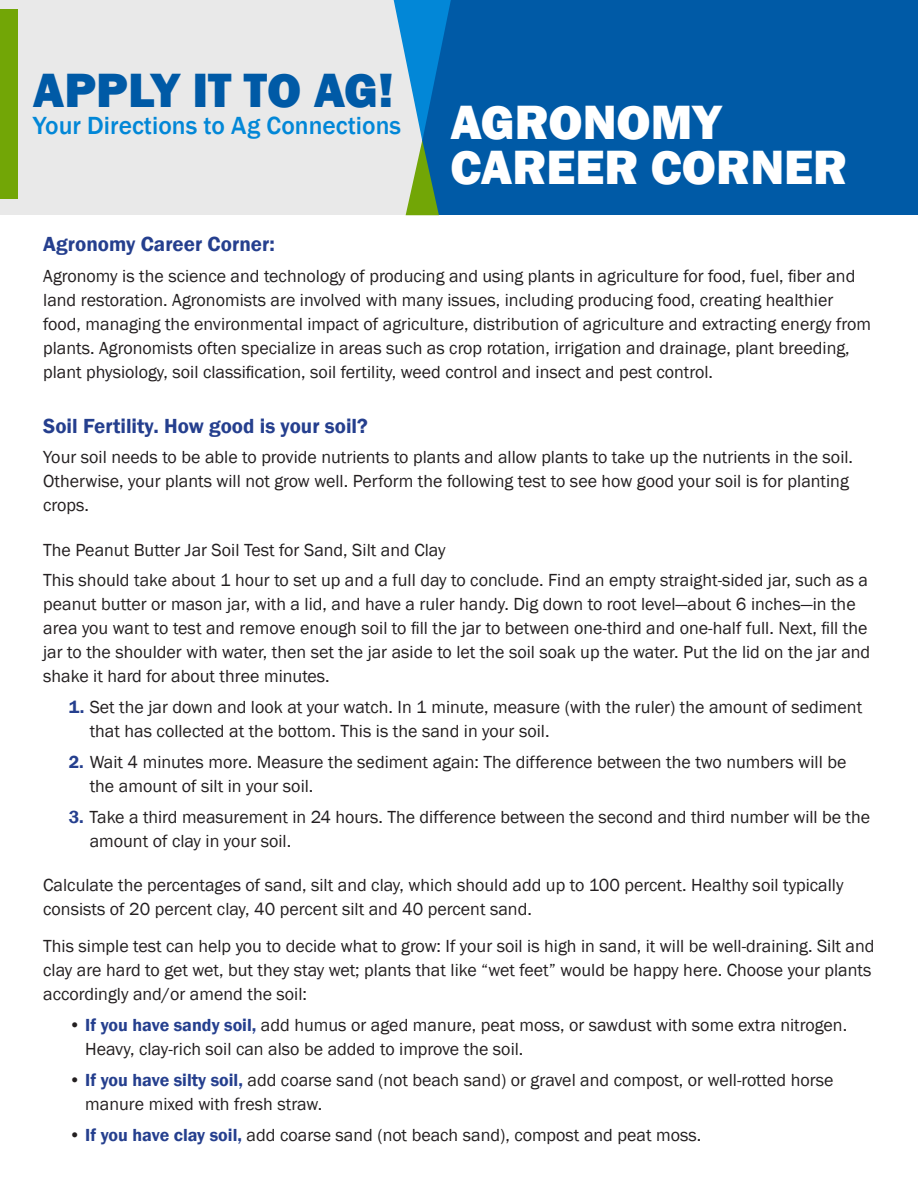
<style>
.page{position:relative;width:918px;height:1188px;background:#fff}
.page>*{position:absolute;margin:0;border:0;box-sizing:border-box;transform-origin:0 0}
.t1{font:800 49.5px "Franklin Gothic";color:#005aa6}
.t2{font:800 49.5px "Franklin Gothic";color:#fff}
.t3{font:500 25.5px "Franklin Gothic";color:#0287d7}
.t4{font:600 21px "Franklin Gothic";color:#253f8e}
.t5{font:18px/24px "Franklin Gothic";color:#231f20}
.s1{font-weight:800;font-size:49.5px;color:#fff}
.s2{font-weight:600;color:#253f8e}
</style>
<div class="page">
<div style="left:0;top:0;width:422px;height:215px;background:#e9e9e9"></div>
<div style="left:422px;top:0;width:496px;height:215px;background:#005aa6"></div>
<svg style="left:393px;top:0;width:58px;height:215px"></svg>
<div style="left:0;top:10px;width:18px;height:189px;background:#72a606"></div>
<h1 class="t1" style="left:33px;top:58px;width:362px">APPLY IT TO AG!</h1>
<p class="t3" style="left:33px;top:109px;width:690px">Your Directions to Ag Connections <span class="s1">AGRONOMY</span></p>
<p class="t2" style="left:450px;top:135px;width:398px">CAREER CORNER</p>
<p class="t4" style="left:43px;top:231px;width:233px">Agronomy Career Corner:</p>
<p class="t5" style="left:43px;top:264px;width:829px">Agronomy is the science and technology of producing and using plants in agriculture for food, fuel, fiber and land restoration. Agronomists are involved with many issues, including producing food, creating healthier food, managing the environmental impact of agriculture, distribution of agriculture and extracting energy from plants. Agronomists often specialize in areas such as crop rotation, irrigation and drainage, plant breeding, plant physiology, soil classification, soil fertility, weed control and insect and pest control.</p>
<p class="t4" style="left:43px;top:413px;width:326px">Soil Fertility. How good is your soil?</p>
<p class="t5" style="left:43px;top:446px;width:811px">Your soil needs to be able to provide nutrients to plants and allow plants to take up the nutrients in the soil.<br>Otherwise, your plants will not grow well. Perform the following test to see how good your soil is for planting crops.</p>
<p class="t5" style="left:43px;top:538px;width:404px">The Peanut Butter Jar Soil Test for Sand, Silt and Clay</p>
<p class="t5" style="left:43px;top:569px;width:829px">This should take about 1 hour to set up and a full day to conclude. Find an empty straight-sided jar, such as a peanut butter or mason jar, with a lid, and have a ruler handy. Dig down to root level—about 6 inches—in the area you want to test and remove enough soil to fill the jar to between one-third and one-half full. Next, fill the jar to the shoulder with water, then set the jar aside to let the soil soak up the water. Put the lid on the jar and shake it hard for about three minutes.</p>
<p class="t5" style="left:90px;top:696px;width:774px;text-indent:-21px"><span class="s2">1.</span> Set the jar down and look at your watch. In 1 minute, measure (with the ruler) the amount of sediment that has collected at the bottom. This is the sand in your soil.</p>
<p class="t5" style="left:90px;top:750px;width:758px;text-indent:-21px"><span class="s2">2.</span> Wait 4 minutes more. Measure the sediment again: The difference between the two numbers will be the amount of silt in your soil.</p>
<p class="t5" style="left:90px;top:805px;width:782px;text-indent:-21px"><span class="s2">3.</span> Take a third measurement in 24 hours. The difference between the second and third number will be the amount of clay in your soil.</p>
<p class="t5" style="left:43px;top:873px;width:802px">Calculate the percentages of sand, silt and clay, which should add up to 100 percent. Healthy soil typically consists of 20 percent clay, 40 percent silt and 40 percent sand.</p>
<p class="t5" style="left:43px;top:935px;width:833px">This simple test can help you to decide what to grow: If your soil is high in sand, it will be well-draining. Silt and clay are hard to get wet, but they stay wet; plants that like “wet feet” would be happy here. Choose your plants accordingly and/or amend the soil:</p>
<p class="t5" style="left:85px;top:1014px;width:764px;text-indent:-16px">• <span class="s2">If you have sandy soil,</span> add humus or aged manure, peat moss, or sawdust with some extra nitrogen.<br>Heavy, clay-rich soil can also be added to improve the soil.</p>
<p class="t5" style="left:85px;top:1068px;width:750px;text-indent:-16px">• <span class="s2">If you have silty soil,</span> add coarse sand (not beach sand) or gravel and compost, or well-rotted horse manure mixed with fresh straw.</p>
<p class="t5" style="left:69px;top:1123px;width:634px">• <span class="s2">If you have clay soil,</span> add coarse sand (not beach sand), compost and peat moss.</p>
</div>
